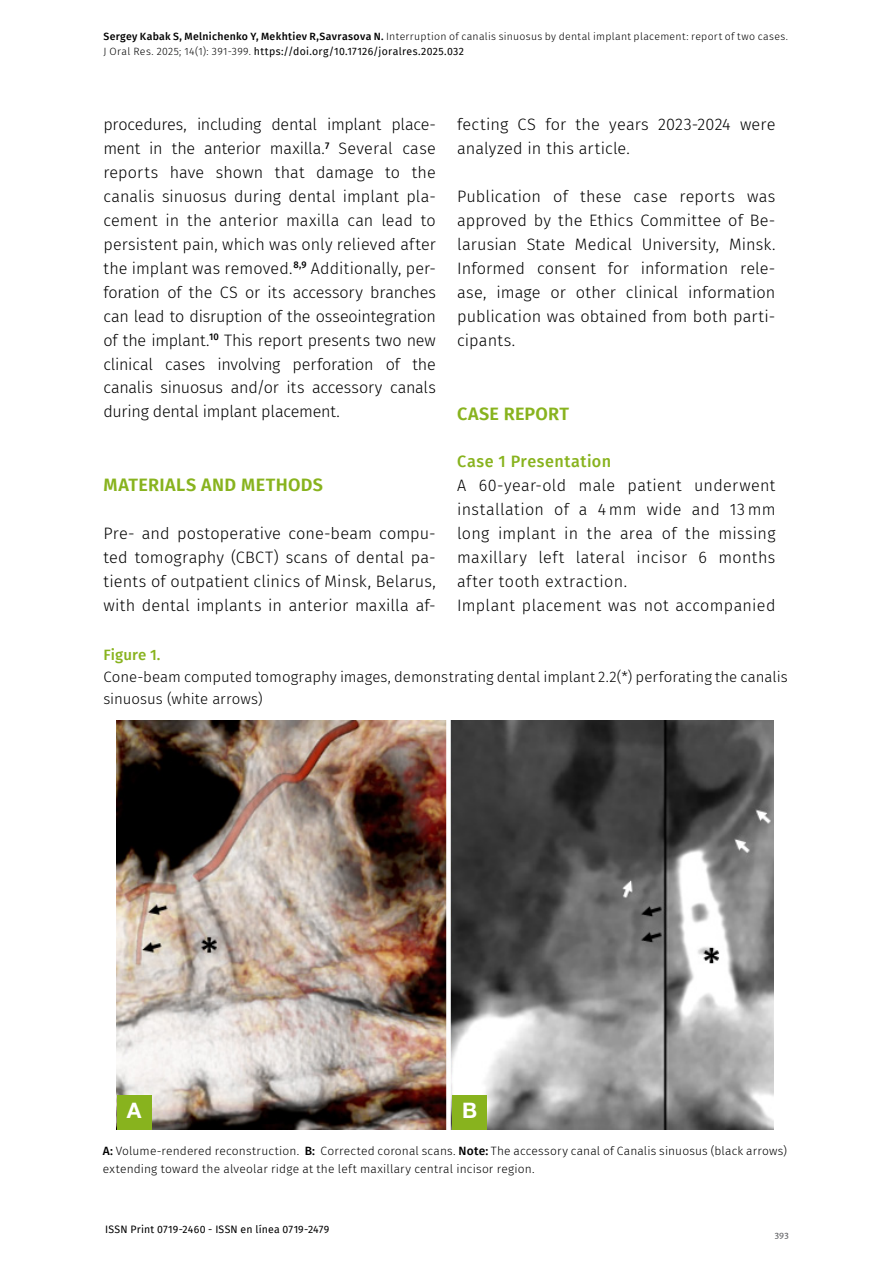
<style>
.page{position:relative;width:893px;height:1263px;background:#fff}
.page>*{position:absolute;margin:0;border:0;box-sizing:border-box;transform-origin:0 0}
.t1{font:700 21.45px "Helvetica Neue LT Std";color:#fff}
.texto_parrafos_interior{font:600 18px "Fira Sans";letter-spacing:.02em;color:#88b31e}
.texto_parrafos_interior-2{font:300 16.5px/24px "Fira Sans";letter-spacing:.01em;color:#000;text-align:justify}
.texto_parrafos_interior-3{font:500 16.5px "Fira Sans";letter-spacing:.035em;color:#88b31e}
.texto_parrafos_interior-4{font:300 15px/21.8px "Fira Sans";color:#000}
.texto_parrafos_interior-5{font:500 15px "Fira Sans";letter-spacing:.005em;color:#88b31e}
.texto_parrafos_interior-6{font:300 12px/17.4px "Fira Sans";letter-spacing:.015em;color:#000}
.texto_parrafos_interior-7{font:300 10.5px/15.1px "Fira Sans";letter-spacing:.03em;color:#000}
.t2{font:10.5px "Fira Sans";letter-spacing:.02em;color:#000}
.t3{font:500 10.5px "Alegreya Sans";color:#6c6d70}
.s1{font-weight:500}
.s2{font-weight:400}
</style>
<div class="page">
<img style="left:116px;top:721px;width:658px;height:408px">
<div style="left:117px;top:1095px;width:34px;height:34px;background:#88b31e"></div>
<div style="left:452px;top:1095px;width:35px;height:34px;background:#88b31e"></div>
<p class="texto_parrafos_interior-7" style="left:103px;top:29px;width:686px"><span class="s1">Sergey Kabak S, Melnichenko Y, Mekhtiev R,Savrasova N.</span> Interruption of canalis sinuosus by dental implant placement: report of two cases.<br>J Oral Res. 2025; 14(1): 391-399. <span class="s2">https://doi.org/10.17126/joralres.2025.032</span></p>
<p class="texto_parrafos_interior-2" style="left:103px;top:112px;width:334px">procedures, including dental implant place&shy;ment in the anterior maxilla.<sup>7</sup> Several case reports have shown that damage to the canalis sinuosus during dental implant pla&shy;cement in the anterior maxilla can lead to persistent pain, which was only relieved after the implant was removed.<sup>8,9</sup> Additionally, per&shy;foration of the CS or its accessory branches can lead to disruption of the osseointegration of the implant.<sup>10</sup> This report presents two new clinical cases involving perforation of the canalis sinuosus and/or its accessory canals during dental implant placement.</p>
<p class="texto_parrafos_interior" style="left:103px;top:470px;width:221px">MATERIALS AND METHODS</p>
<p class="texto_parrafos_interior-2" style="left:103px;top:521px;width:334px">Pre- and postoperative cone-beam compu&shy;ted tomography (CBCT) scans of dental pa&shy;tients of outpatient clinics of Minsk, Belarus, with dental implants in anterior maxilla af-</p>
<p class="texto_parrafos_interior-2" style="left:457px;top:112px;width:320px">fecting CS for the years 2023-2024 were analyzed in this article.</p>
<p class="texto_parrafos_interior-2" style="left:457px;top:184px;width:320px">Publication of these case reports was approved by the Ethics Committee of Be&shy;larusian State Medical University, Minsk.<br>Informed consent for information rele&shy;ase, image or other clinical information publication was obtained from both parti&shy;cipants.</p>
<p class="texto_parrafos_interior" style="left:457px;top:398px;width:113px">CASE REPORT</p>
<p class="texto_parrafos_interior-3" style="left:457px;top:448px;width:155px">Case 1 Presentation</p>
<p class="texto_parrafos_interior-2" style="left:457px;top:474px;width:320px">A 60-year-old male patient underwent installation of a 4 mm wide and 13 mm long implant in the area of the missing maxillary left lateral incisor 6 months after tooth extraction.</p>
<p class="texto_parrafos_interior-2" style="left:457px;top:593px;width:320px">Implant placement was not accompanied</p>
<p class="texto_parrafos_interior-5" style="left:103px;top:643px;width:59px">Figure 1.</p>
<p class="texto_parrafos_interior-4" style="left:103px;top:666px;width:686px">Cone-beam computed tomography images, demonstrating dental implant 2.2(*) perforating the canalis sinuosus (white arrows)</p>
<p class="t1" style="left:127px;top:1097px;width:16px">A</p>
<p class="t1" style="left:462px;top:1097px;width:17px">B</p>
<p class="texto_parrafos_interior-6" style="left:103px;top:1142px;width:686px"><span class="s1">A:</span> Volume-rendered reconstruction. <span class="s1">B:</span> Corrected coronal scans. <span class="s1">Note:</span> The accessory canal of Canalis sinuosus (black arrows) extending toward the alveolar ridge at the left maxillary central incisor region.</p>
<p class="t2" style="left:105px;top:1222px;width:225px">ISSN Print 0719-2460 - ISSN en línea 0719-2479</p>
<p class="t3" style="left:775px;top:1227px;width:15px">393</p>
</div>
